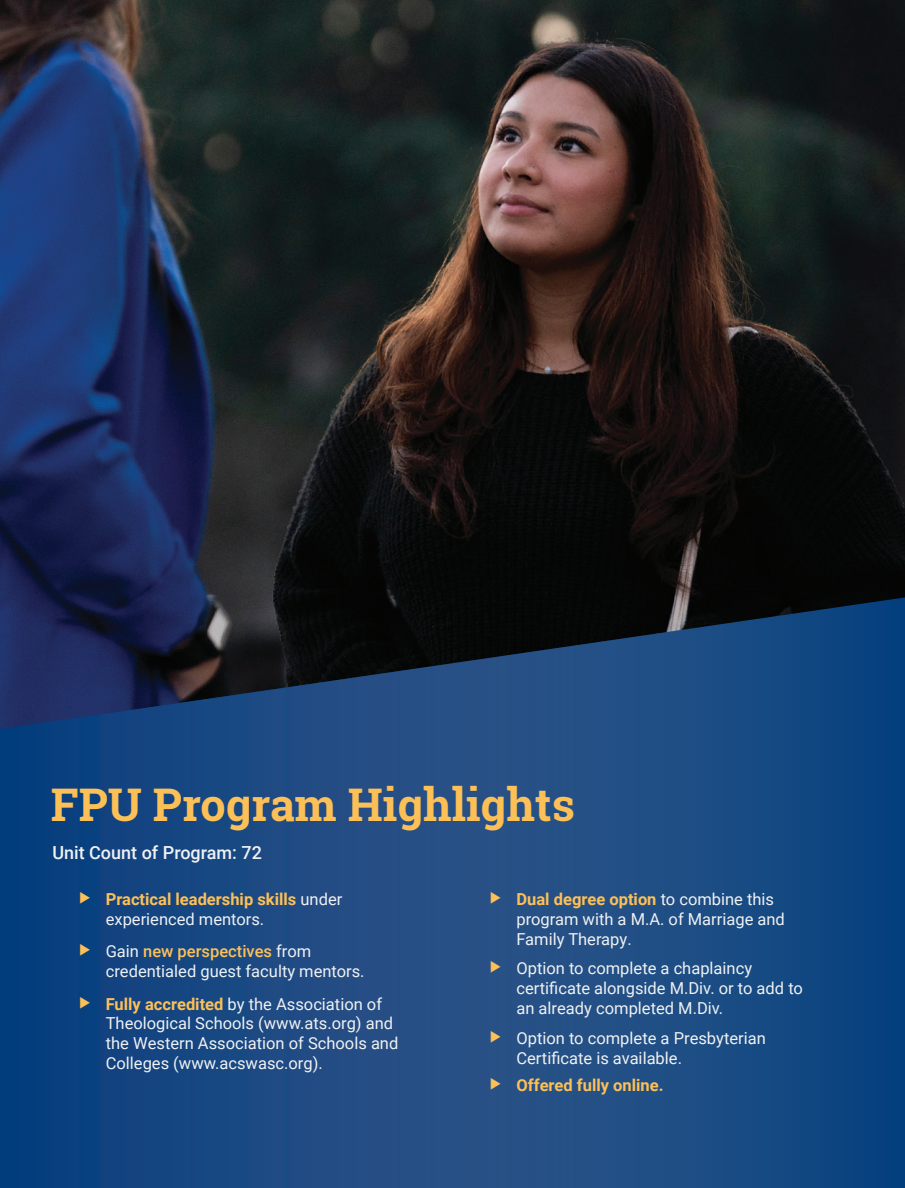
<style>
.page{position:relative;width:905px;height:1188px;background:#fff}
.page>*{position:absolute;margin:0;border:0;box-sizing:border-box;transform-origin:0 0}
.t1{font:700 45px "Roboto Slab";color:#fdc056}
.t2{font:500 18px "Roboto";color:#f0f1f2}
.t3{font:16.5px/19.8px "Roboto";color:#f0f1f2}
.t4{font:700 16.5px "Roboto";color:#fdc056}
.t5{font:500 16.5px "Roboto";color:#fdc056}
.s1{font-size:22.5px}
.s2{font-weight:400;color:#f0f1f2}
.s3{font-weight:700;font-size:22.5px}
.s4{font-weight:700;font-size:22.5px;color:#fdc056}
.s5{font-weight:700;color:#fdc056}
</style>
<div class="page">
<img style="left:0;top:0;width:904px;height:597px">
<img style="left:183px;top:17px;width:721px;height:580px">
<svg style="left:0;top:597px;width:904px;height:591px;background:#194478"></svg>
<p class="t1" style="left:51px;top:774px;width:525px">FPU Program Highlights</p>
<p class="t2" style="left:52px;top:840px;width:211px">Unit Count of Program: 72</p>
<p class="t4" style="left:79px;top:888px;width:265px"><span class="s1">‣</span> Practical leadership skills <span class="s2">under</span></p>
<p class="t3" style="left:106px;top:908px;width:160px">experienced mentors.</p>
<p class="t5" style="left:79px;top:940px;width:234px"><span class="s3">‣</span> <span class="s2">Gain</span> new perspectives <span class="s2">from</span></p>
<p class="t3" style="left:106px;top:961px;width:260px">credentialed guest faculty mentors.</p>
<p class="t3" style="left:106px;top:993px;width:294px;text-indent:-27px"><span class="s4">‣</span> <span class="s5">Fully accredited</span> by the Association of Theological Schools (www.ats.org) and the Western Association of Schools and Colleges (www.acswasc.org).</p>
<p class="t4" style="left:489px;top:888px;width:286px"><span class="s1">‣</span> Dual degree option <span class="s2">to combine this</span></p>
<p class="t3" style="left:516px;top:908px;width:270px">program with a M.A. of Marriage and</p>
<p class="t3" style="left:516px;top:928px;width:117px">Family Therapy.</p>
<p class="t3" style="left:489px;top:958px;width:264px"><span class="s4">‣</span> Option to complete a chaplaincy</p>
<p class="t3" style="left:516px;top:978px;width:288px">certificate alongside M.Div. or to add to an already completed M.Div.</p>
<p class="t3" style="left:516px;top:1027px;width:251px;text-indent:-27px"><span class="s4">‣</span> Option to complete a Presbyterian<br>Certificate is available.</p>
<p class="t4" style="left:489px;top:1073px;width:176px"><span class="s1">‣</span> Offered fully online.</p>
</div>
